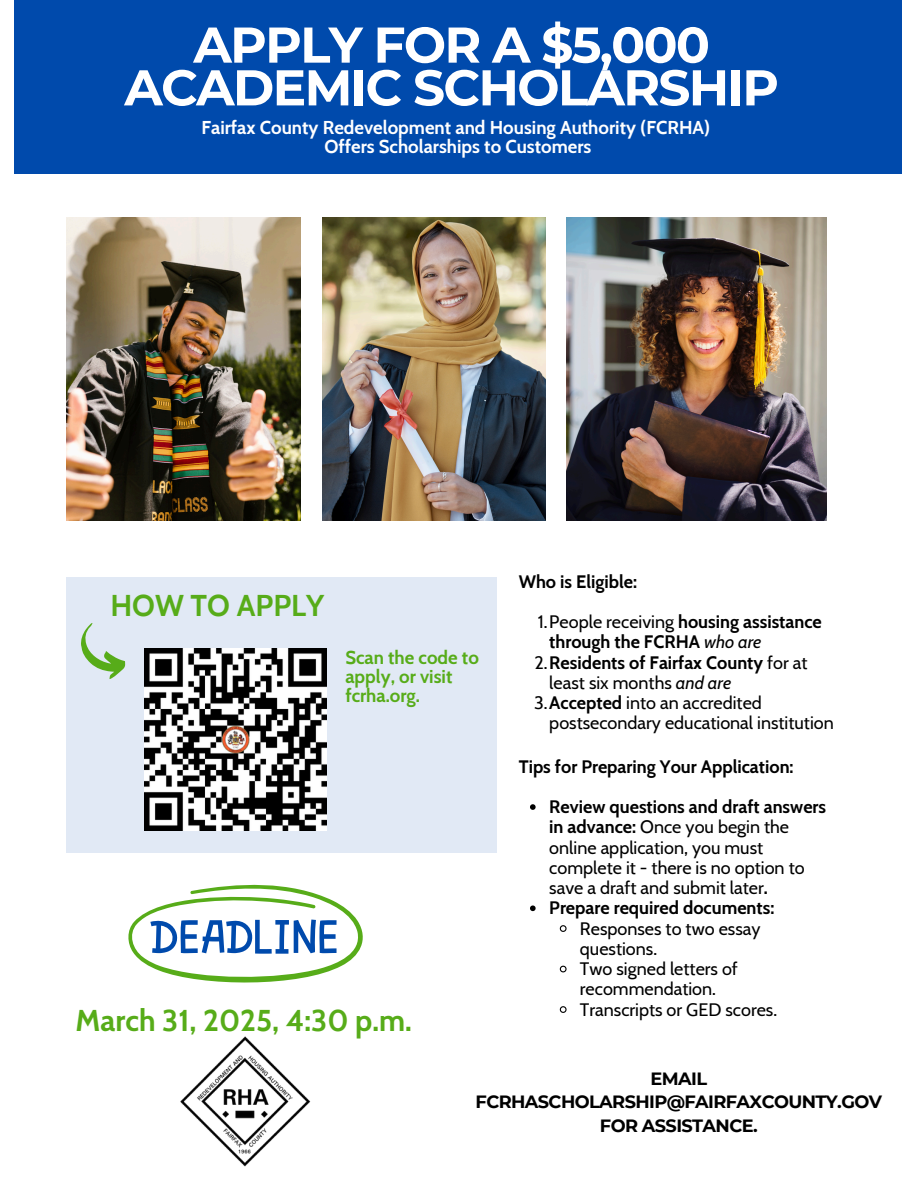
<style>
.page{position:relative;width:918px;height:1188px;background:#fff}
.page>*{position:absolute;margin:0;border:0;box-sizing:border-box;transform-origin:0 0}
.t1{font:700 50.1px/42.8px "Montserrat";letter-spacing:-.035em;color:#fff;text-align:center}
.t2{font:700 30px "Cabin";color:#57ac19}
.t3{font:700 18.6px "Cabin";color:#fff}
.t4{font:700 18.6px/19.2px "Cabin";color:#57ac19}
.t5{font:18px/20.2px "Cabin";color:#000}
.t6{font:700 18px/20.2px "Cabin";color:#000}
.t7{font:700 17.7px/23.5px "Montserrat";letter-spacing:-.035em;color:#000;text-align:center}
.s1{font-weight:400}
.s2{font-weight:400;font-style:italic}
.s3{font-weight:700}
</style>
<div class="page">
<div style="left:14px;top:0;width:888px;height:174px;background:#004aac"></div>
<img style="left:66px;top:217px;width:235px;height:304px">
<img style="left:322px;top:217px;width:223px;height:304px">
<img style="left:567px;top:217px;width:259px;height:304px">
<div style="left:66px;top:577px;width:430px;height:276px;background:#e1e9f5"></div>
<img style="left:145px;top:648px;width:182px;height:182px">
<svg style="left:81px;top:623px;width:45px;height:56px"></svg>
<img style="left:180px;top:1037px;width:131px;height:130px">
<svg style="left:128px;top:884px;width:235px;height:99px"></svg>
<svg style="left:530px;top:804px;width:6px;height:6px"></svg>
<svg style="left:530px;top:905px;width:6px;height:6px"></svg>
<svg style="left:559px;top:925px;width:8px;height:7px"></svg>
<svg style="left:559px;top:965px;width:8px;height:8px"></svg>
<svg style="left:559px;top:1006px;width:8px;height:7px"></svg>
<p class="t1" style="left:124px;top:23px;width:656px">APPLY FOR A $5,000<br>ACADEMIC SCHOLARSHIP</p>
<p class="t3" style="left:201px;top:116px;width:510px">Fairfax County Redevelopment and Housing Authority (FCRHA)</p>
<p class="t3" style="left:324px;top:135px;width:269px">Offers Scholarships to Customers</p>
<p class="t2" style="left:110px;top:587px;width:216px">HOW TO APPLY</p>
<p class="t4" style="left:345px;top:648px;width:135px">Scan the code to apply, or visit fcrha.org.</p>
<p class="t2" style="left:76px;top:1002px;width:338px">March 31, 2025, 4:30 p.m.</p>
<p class="t6" style="left:519px;top:571px;width:120px">Who is Eligible:</p>
<h5 class="t6" style="left:549px;top:612px;width:274px;text-indent:-11px"><span class="s1">1.People receiving</span> housing assistance through the FCRHA <span class="s2">who are</span></h5>
<p class="t6" style="left:549px;top:652px;width:260px;text-indent:-15px"><span class="s1">2.</span>Residents of Fairfax County <span class="s1">for at least six months</span> <span class="s2">and are</span></p>
<p class="t5" style="left:549px;top:693px;width:286px;text-indent:-15px">3.<span class="s3">Accepted</span> into an accredited postsecondary educational institution</p>
<h5 class="t6" style="left:519px;top:756px;width:276px">Tips for Preparing Your Application:</h5>
<p class="t5" style="left:549px;top:797px;width:278px"><span class="s3">Review questions and draft answers in advance:</span> Once you begin the online application, you must complete it - there is no option to save a draft and submit later<span class="s3">.</span></p>
<p class="t6" style="left:549px;top:898px;width:227px">Prepare required documents:</p>
<p class="t5" style="left:580px;top:918px;width:182px">Responses to two essay questions.</p>
<h2 class="t5" style="left:580px;top:959px;width:160px">Two signed letters of recommendation.</h2>
<p class="t5" style="left:580px;top:999px;width:199px">Transcripts or GED scores.</p>
<p class="t7" style="left:476px;top:1067px;width:408px">EMAIL<br>FCRHASCHOLARSHIP@FAIRFAXCOUNTY.GOV<br>FOR ASSISTANCE.</p>
</div>
